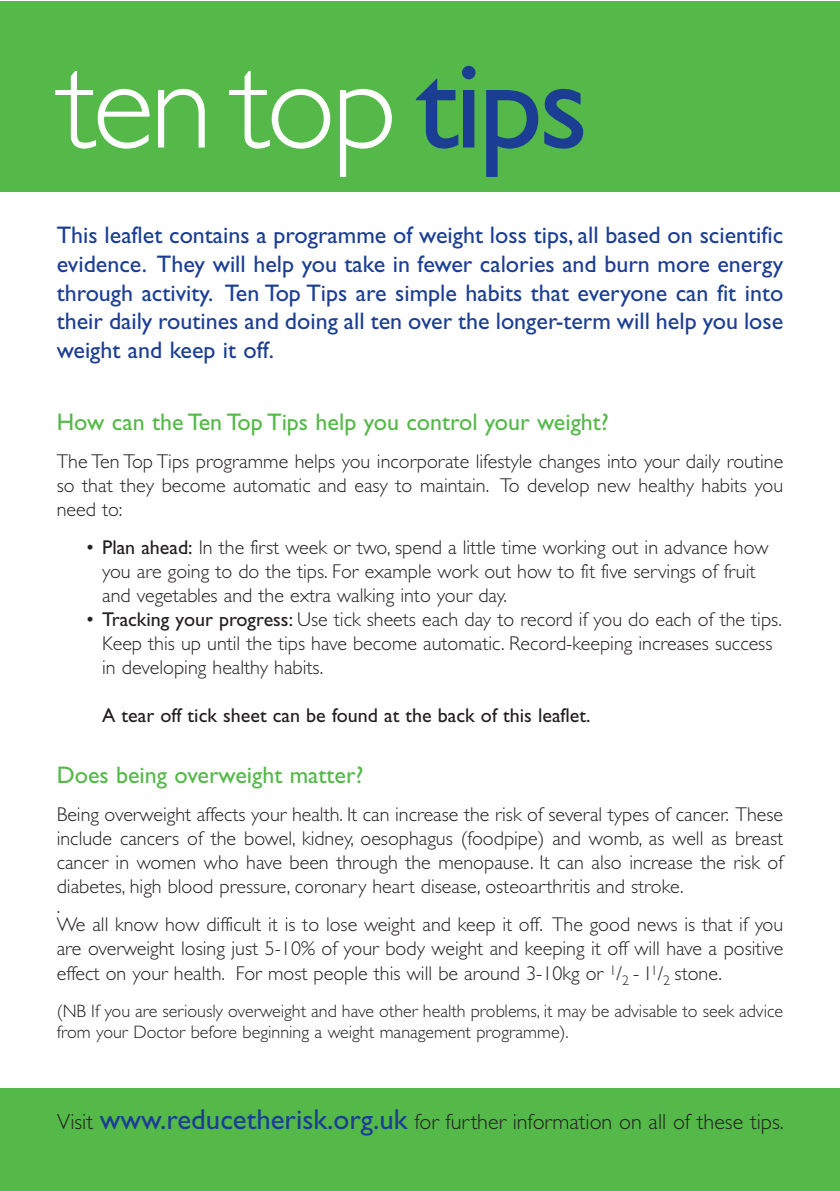
<style>
.page{position:relative;width:840px;height:1191px;background:#fff}
.page>*{position:absolute;margin:0;border:0;box-sizing:border-box;transform-origin:0 0}
.t1{font:300 128px "Gill Sans";letter-spacing:-.03em;color:#fff}
.t2{font:24px/28.8px "Gill Sans";color:#1b3e94;text-align:justify}
.t3{font:24px "Gill Sans";color:#54b948}
.t4{font:300 22px "Gill Sans";color:#231f20}
.t5{font:300 20px/24px "Gill Sans";color:#231f20}
.t6{font:20px "Gill Sans";color:#231f20}
.t7{font:300 18px/21.6px "Gill Sans";color:#231f20}
.s1{font-weight:400;color:#1b3e94}
.s2{font-weight:400}
.s3{font-weight:400;font-size:28.8px;color:#1b3e94}
</style>
<div class="page">
<div style="left:0;top:1px;width:839px;height:190px;background:#54b948"></div>
<div style="left:0;top:1088px;width:839px;height:103px;background:#54b948"></div>
<h1 class="t1" style="left:58px;top:60px;width:532px">ten top <span class="s1">tips</span></h1>
<p class="t2" style="left:57px;top:223px;width:727px">This leaflet contains a programme of weight loss tips, all based on scientific evidence. They will help you take in fewer calories and burn more energy through activity. Ten Top Tips are simple habits that everyone can fit into their daily routines and doing all ten over the longer-term will help you lose weight and keep it off.</p>
<p class="t3" style="left:57px;top:413px;width:553px">How can the Ten Top Tips help you control your weight?</p>
<p class="t5" style="left:57px;top:451px;width:727px;text-align:justify">The Ten Top Tips programme helps you incorporate lifestyle changes into your daily routine so that they become automatic and easy to maintain. To develop new healthy habits you need to:</p>
<p class="t5" style="left:102px;top:538px;width:667px;text-indent:-17px">• <span class="s2">Plan ahead:</span> In the first week or two, spend a little time working out in advance how you are going to do the tips. For example work out how to fit five servings of fruit and vegetables and the extra walking into your day.</p>
<p class="t5" style="left:102px;top:610px;width:680px;text-indent:-17px">• <span class="s2">Tracking your progress:</span> Use tick sheets each day to record if you do each of the tips.<br>Keep this up until the tips have become automatic. Record-keeping increases success in developing healthy habits.</p>
<p class="t6" style="left:102px;top:709px;width:489px">A tear off tick sheet can be found at the back of this leaflet.</p>
<p class="t3" style="left:57px;top:766px;width:308px">Does being overweight matter?</p>
<p class="t5" style="left:57px;top:804px;width:727px;text-align:justify">Being overweight affects your health. It can increase the risk of several types of cancer. These include cancers of the bowel, kidney, oesophagus (foodpipe) and womb, as well as breast cancer in women who have been through the menopause. It can also increase the risk of diabetes, high blood pressure, coronary heart disease, osteoarthritis and stroke.</p>
<p class="t5" style="left:57px;top:899px;width:727px;line-height:18.2px">.<br>We all know how difficult it is to lose weight and keep it off. The good news is that if you</p>
<p class="t5" style="left:57px;top:938px;width:727px;line-height:24.6px">are overweight losing just 5-10% of your body weight and keeping it off will have a positive effect on your health. For most people this will be around 3-10kg or <sup>1</sup>/<sub>2</sub> - 1<sup>1</sup>/<sub>2</sub> stone.</p>
<p class="t7" style="left:57px;top:1002px;width:727px">(NB If you are seriously overweight and have other health problems, it may be advisable to seek advice from your Doctor before beginning a weight management programme).</p>
<p class="t4" style="left:57px;top:1114px;width:727px">Visit <span class="s3">www.reducetherisk.org.uk</span> for further information on all of these tips.</p>
</div>
